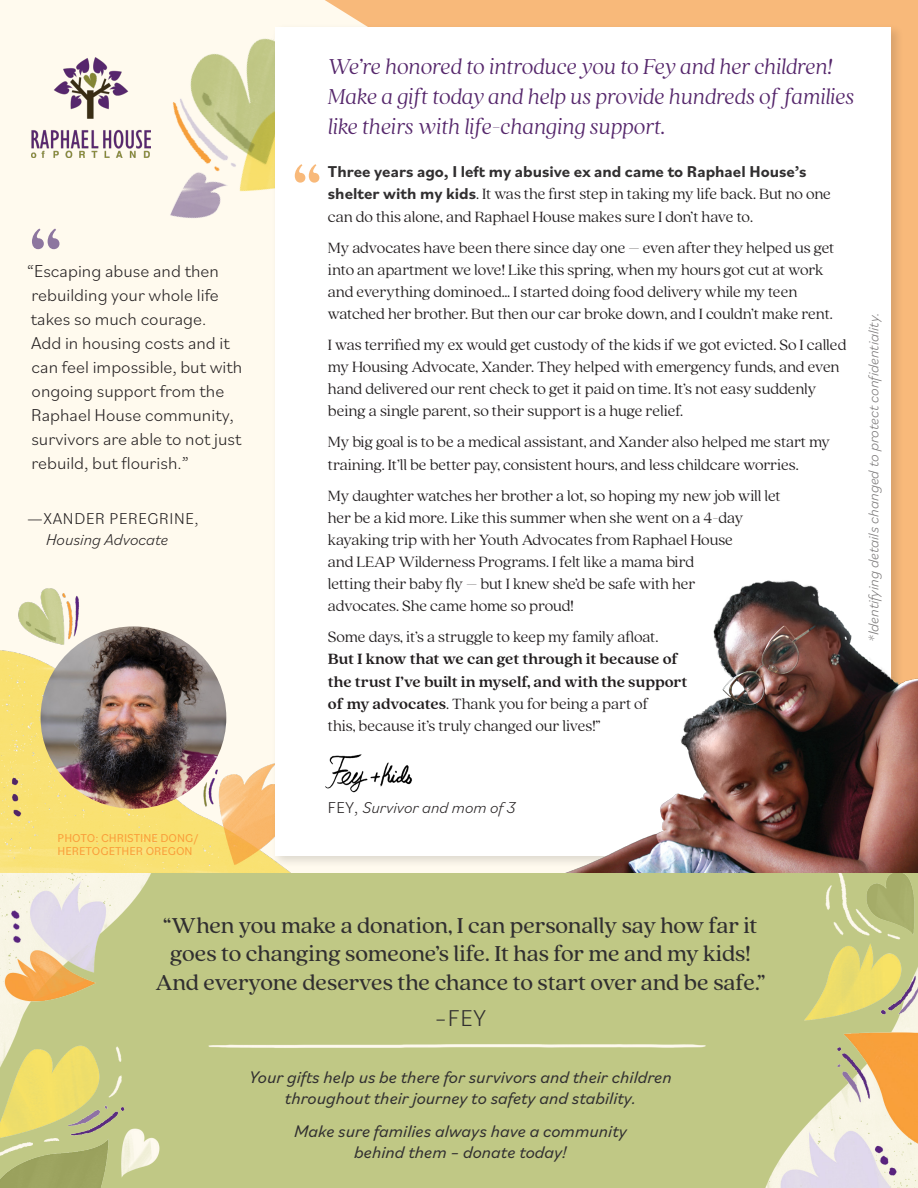
<style>
.page{position:relative;width:918px;height:1188px;background:#fff}
.page>*{position:absolute;margin:0;border:0;box-sizing:border-box;transform-origin:0 0}
.t1{font:24px/28.5px "Quincy CF Text";letter-spacing:-.005em;color:#312f30;text-align:center}
.t2{font:italic 300 24px/30px "Quincy CF";letter-spacing:-.005em;color:#56276c}
.t3{font:300 24px "Bilo";color:#312f30}
.t4{font:300 18px/24px "Bilo";color:#231f20}
.Bilo_Light__11_75_14{font:italic 17.7px/21px "Bilo";color:#312f30;text-align:center}
.Quincy_CF_Light_11_1{font:300 16.5px/22.2px "Quincy CF";letter-spacing:-.005em;color:#231f20}
.t5{font:300 16.5px/21px "Bilo";letter-spacing:.04em;color:#231f20}
.t6{font:italic 300 16.5px "Bilo";color:#231f20}
.t7{font:italic 300 15px "Bilo";color:#231f20}
.Bilo_Light__11_13__E{font:12px/13.5px "Bilo";color:#f99f3a}
.s1{font-style:italic}
.s2{font-family:"Bilo";font-weight:700;color:#312f30}
.s3{font-weight:700}
.s4{font-style:normal}
</style>
<div class="page">
<img style="left:0;top:873px;width:918px;height:315px">
<div style="left:0;top:0;width:918px;height:873px;background:#fffaee"></div>
<div style="left:325px;top:0;width:593px;height:574px;background:#f8b97a"></div>
<img style="left:116px;top:4px;width:270px;height:214px">
<img style="left:0;top:588px;width:290px;height:285px">
<div style="left:272px;top:23px;width:632px;height:845px;background:#231f20;opacity:.15"></div>
<div style="left:275px;top:27px;width:616px;height:828px;background:#fff"></div>
<img style="left:41px;top:626px;width:185px;height:183px">
<img style="left:31px;top:58px;width:119px;height:99px">
<svg style="left:32px;top:229px;width:27px;height:20px"></svg>
<img style="left:501px;top:574px;width:417px;height:299px">
<img style="left:325px;top:754px;width:87px;height:39px">
<svg style="left:295px;top:164px;width:24px;height:19px"></svg>
<p class="t4" style="left:27px;top:258px;width:217px">“Escaping abuse and then rebuilding your whole life takes so much courage.<br>Add in housing costs and it can feel impossible, but with ongoing support from the<br>Raphael House community, survivors are able to not just rebuild, but flourish.”</p>
<p class="t5" style="left:46px;top:508px;width:154px;text-indent:-20px">—XANDER PEREGRINE,<br><span class="s1">Housing Advocate</span></p>
<p class="t2" style="left:328px;top:50px;width:528px">We’re honored to introduce you to Fey and her children!<br>Make a gift today and help us provide hundreds of families like theirs with life-changing support.</p>
<p class="Quincy_CF_Light_11_1" style="left:328px;top:160px;width:505px"><span class="s2">Three years ago, I left my abusive ex and came to Raphael House’s shelter with my kids</span>. It was the first step in taking my life back. But no one can do this alone, and Raphael House makes sure I don’t have to.</p>
<p class="Quincy_CF_Light_11_1" style="left:328px;top:235px;width:508px">My advocates have been there since day one – even after they helped us get into an apartment we love! Like this spring, when my hours got cut at work and everything dominoed… I started doing food delivery while my teen watched her brother. But then our car broke down, and I couldn’t make rent.</p>
<p class="Quincy_CF_Light_11_1" style="left:328px;top:333px;width:520px">I was terrified my ex would get custody of the kids if we got evicted. So I called my Housing Advocate, Xander. They helped with emergency funds, and even hand delivered our rent check to get it paid on time. It’s not easy suddenly being a single parent, so their support is a huge relief.</p>
<p class="Quincy_CF_Light_11_1" style="left:328px;top:430px;width:504px">My big goal is to be a medical assistant, and Xander also helped me start my training. It’ll be better pay, consistent hours, and less childcare worries.</p>
<p class="Quincy_CF_Light_11_1" style="left:328px;top:483px;width:454px">My daughter watches her brother a lot, so hoping my new job will let her be a kid more. Like this summer when she went on a 4-day kayaking trip with her Youth Advocates from Raphael House<br>and LEAP Wilderness Programs. I felt like a mama bird<br>letting their baby fly – but I knew she’d be safe with her<br>advocates. She came home so proud!</p>
<p class="Quincy_CF_Light_11_1" style="left:328px;top:625px;width:361px">Some days, it’s a struggle to keep my family afloat.<br><span class="s3">But I know that we can get through it because of the trust I’ve built in myself, and with the support of my advocates</span>. Thank you for being a part of<br>this, because it’s truly changed our lives!”</p>
<p class="t7" style="left:863px;top:642px;width:330px;rotate:-90deg">*Identifying details changed to protect confidentiality.</p>
<p class="Bilo_Light__11_13__E" style="left:58px;top:831px;width:142px">PHOTO: CHRISTINE DONG/<br>HERETOGETHER OREGON</p>
<p class="t6" style="left:328px;top:796px;width:189px"><span class="s4">FEY,</span> Survivor and mom of 3</p>
<p class="t1" style="left:155px;top:910px;width:612px">“When you make a donation, I can personally say how far it goes to changing someone’s life. It has for me and my kids!<br>And everyone deserves the chance to start over and be safe.”</p>
<p class="t3" style="left:435px;top:1001px;width:53px">–FEY</p>
<p class="Bilo_Light__11_75_14" style="left:249px;top:1066px;width:424px">Your gifts help us be there for survivors and their children throughout their journey to safety and stability.</p>
<p class="Bilo_Light__11_75_14" style="left:294px;top:1120px;width:334px">Make sure families always have a community behind them – donate today!</p>
</div>
